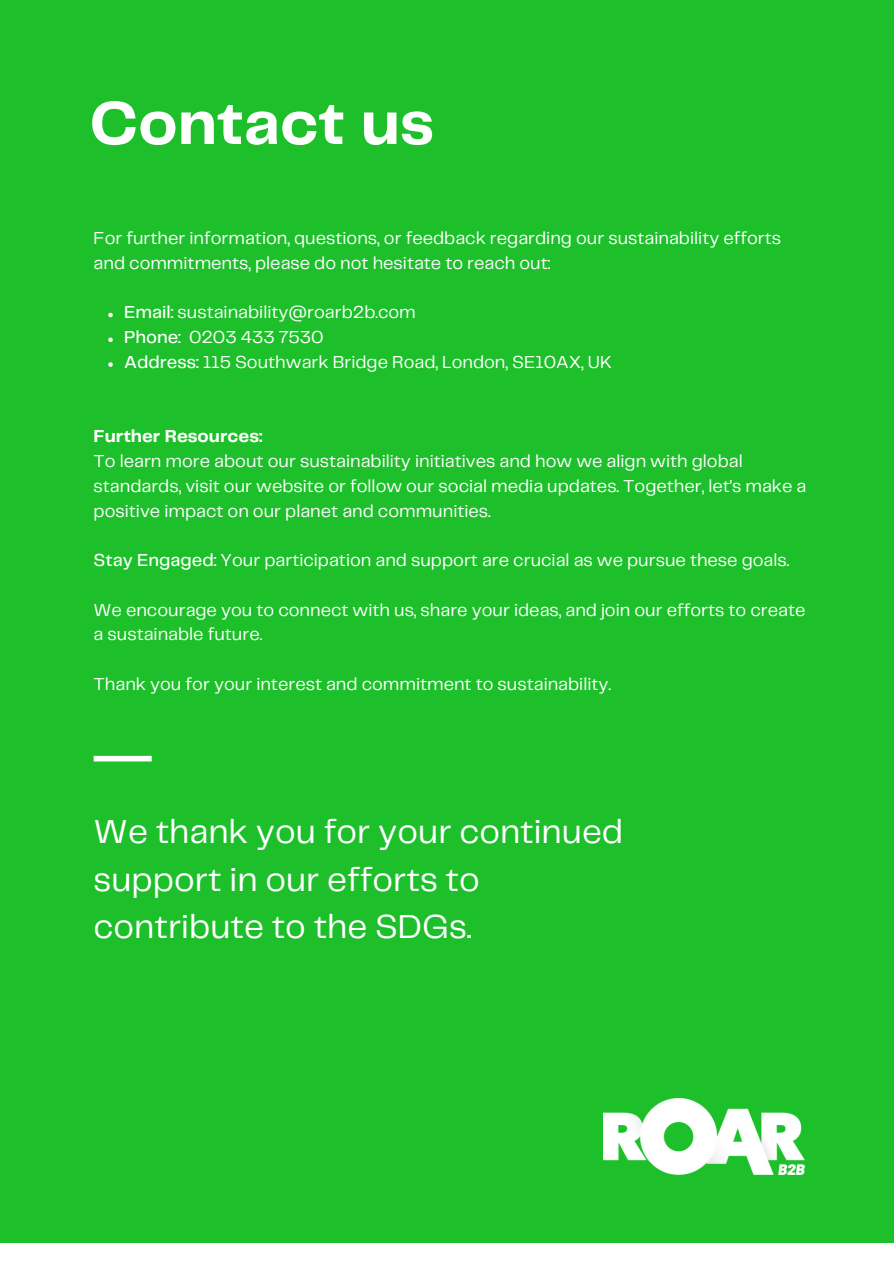
<style>
.page{position:relative;width:894px;height:1264px;background:#fff}
.page>*{position:absolute;margin:0;border:0;box-sizing:border-box;transform-origin:0 0}
.t1{font:700 63px "Telegraf";color:#fff}
.t2{font:34.5px/47.2px "Telegraf";color:#fff}
.t3{font:18px/24.8px "Telegraf";color:#fff}
.t4{font:700 18px "Telegraf";color:#fff}
.s1{font-weight:500}
</style>
<div class="page">
<div style="left:0;top:0;width:893px;height:1263px;background:#1dc02a"></div>
<svg style="left:108px;top:313px;width:5px;height:4px"></svg>
<svg style="left:108px;top:337px;width:5px;height:5px"></svg>
<svg style="left:108px;top:362px;width:5px;height:5px"></svg>
<div style="left:0;top:1243px;width:893px;height:20px;background:#fff"></div>
<div style="left:94px;top:755px;width:58px;height:6px;background:#fff"></div>
<img style="left:603px;top:1098px;width:201px;height:76px">
<h2 class="t1" style="left:89px;top:96px;width:346px">Contact us</h2>
<h1 class="t3" style="left:94px;top:227px;width:688px">For further information, questions, or feedback regarding our sustainability efforts and commitments, please do not hesitate to reach out:</h1>
<p class="t3" style="left:124px;top:301px;width:293px"><span class="s1">Email:</span> sustainability@roarb2b.com</p>
<p class="t3" style="left:124px;top:326px;width:201px"><span class="s1">Phone:</span> 0203 433 7530</p>
<p class="t3" style="left:124px;top:350px;width:489px"><span class="s1">Address:</span> 115 Southwark Bridge Road, London, SE10AX, UK</p>
<p class="t4" style="left:94px;top:428px;width:170px">Further Resources:</p>
<p class="t3" style="left:94px;top:449px;width:714px">To learn more about our sustainability initiatives and how we align with global standards, visit our website or follow our social media updates. Together, let's make a positive impact on our planet and communities.</p>
<p class="t3" style="left:94px;top:548px;width:697px"><span class="s1">Stay Engaged:</span> Your participation and support are crucial as we pursue these goals.</p>
<p class="t3" style="left:94px;top:598px;width:713px">We encourage you to connect with us, share your ideas, and join our efforts to create a sustainable future.</p>
<p class="t3" style="left:94px;top:672px;width:519px">Thank you for your interest and commitment to sustainability.</p>
<p class="t2" style="left:94px;top:810px;width:531px">We thank you for your continued support in our efforts to contribute to the SDGs.</p>
</div>
